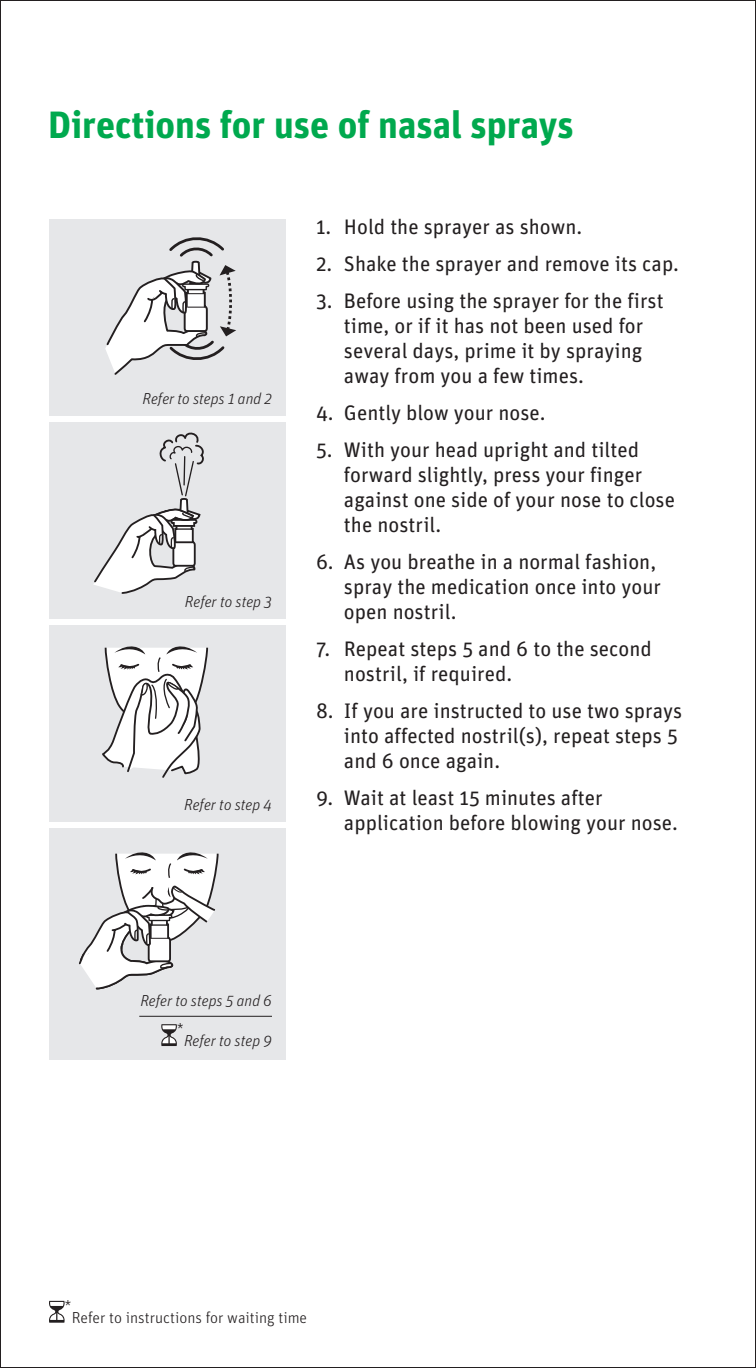
<style>
.page{position:relative;width:756px;height:1368px;background:#fff}
.page>*{position:absolute;margin:0;border:0;box-sizing:border-box;transform-origin:0 0}
.t1{font:700 38px "Unit OT";color:#00a94e}
.t2{font:21px/25px "Unit OT";color:#231f20}
.t3{font:italic 300 16px "Unit OT";color:#231f20}
.t4{font:300 16px "Unit OT";color:#231f20}
</style>
<div class="page">
<div style="left:49px;top:219px;width:237px;height:197px;background:#e6e7e9"></div>
<div style="left:49px;top:422px;width:237px;height:196px;background:#e6e7e9"></div>
<div style="left:49px;top:625px;width:237px;height:197px;background:#e6e7e9"></div>
<svg style="left:49px;top:1301px;width:16px;height:22px"></svg>
<div style="left:49px;top:828px;width:237px;height:232px;background:#e6e7e9"></div>
<hr style="left:139px;top:1016px;width:133px;height:1px;background:#231f20">
<svg style="left:161px;top:1024px;width:16px;height:22px"></svg>
<svg style="left:105px;top:237px;width:131px;height:138px"></svg>
<svg style="left:79px;top:432px;width:141px;height:557px"></svg>
<h1 class="t1" style="left:48px;top:102px;width:527px">Directions for use of nasal sprays</h1>
<p class="t3" style="left:142px;top:389px;width:131px">Refer to steps 1 and 2</p>
<p class="t3" style="left:185px;top:592px;width:89px">Refer to step 3</p>
<p class="t3" style="left:184px;top:795px;width:89px">Refer to step 4</p>
<p class="t2" style="left:316px;top:214px;width:268px">1. Hold the sprayer as shown.</p>
<p class="t2" style="left:316px;top:251px;width:364px">2. Shake the sprayer and remove its cap.</p>
<p class="t2" style="left:344px;top:288px;width:321px;text-indent:-28px">3. Before using the sprayer for the first time, or if it has not been used for several days, prime it by spraying away from you a few times.</p>
<p class="t2" style="left:316px;top:400px;width:231px">4. Gently blow your nose.</p>
<p class="t2" style="left:344px;top:437px;width:333px;text-indent:-28px">5. With your head upright and tilted forward slightly, press your finger against one side of your nose to close the nostril.</p>
<p class="t2" style="left:344px;top:549px;width:319px;text-indent:-28px">6. As you breathe in a normal fashion, spray the medication once into your open nostril.</p>
<p class="t2" style="left:344px;top:636px;width:309px;text-indent:-28px">7. Repeat steps 5 and 6 to the second nostril, if required.</p>
<p class="t2" style="left:344px;top:698px;width:340px;text-indent:-28px">8. If you are instructed to use two sprays into affected nostril(s), repeat steps 5 and 6 once again.</p>
<p class="t2" style="left:344px;top:785px;width:336px;text-indent:-28px">9. Wait at least 15 minutes after application before blowing your nose.</p>
<p class="t3" style="left:140px;top:991px;width:133px">Refer to steps 5 and 6</p>
<p class="t4" style="left:177px;top:1019px;width:9px">*</p>
<p class="t3" style="left:184px;top:1031px;width:89px">Refer to step 9</p>
<p class="t4" style="left:65px;top:1296px;width:9px">*</p>
<p class="t4" style="left:72px;top:1308px;width:237px">Refer to instructions for waiting time</p>
</div>
